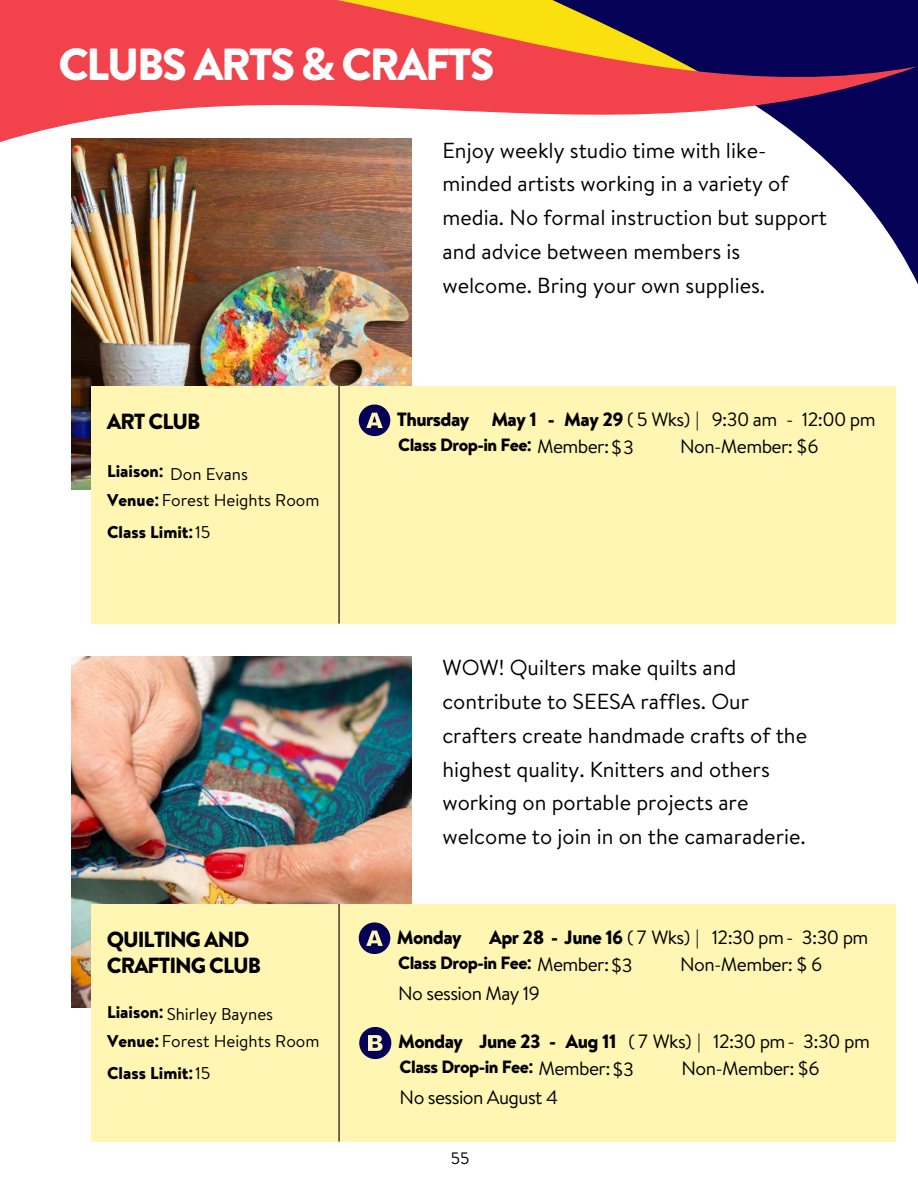
<style>
.page{position:relative;width:918px;height:1188px;background:#fff}
.page>*{position:absolute;margin:0;border:0;box-sizing:border-box;transform-origin:0 0}
.t1{font:900 45px "Hv D Trial Brandon Text";letter-spacing:-.05em;color:#fff}
.t2{font:700 25.35px/30.3px "Gordita";letter-spacing:-.05em;color:#000}
.t3{font:900 21.9px/25.8px "Hv D Trial Brandon Text";letter-spacing:-.05em;color:#000}
.t4{font:21.75px/33.8px "Brandon Text";color:#000}
.t5{font:19.8px "Brandon Text";color:#000}
.t6{font:19.2px "Brandon Text";letter-spacing:-.03em;color:#000}
.t7{font:900 19.2px "Hv D Trial Brandon Text";letter-spacing:-.03em;color:#000}
.t8{font:900 17.7px "Hv D Trial Brandon Text";letter-spacing:-.03em;color:#000}
.t9{font:17.1px "Brandon Text";color:#000}
.t10{font:900 17.1px "Hv D Trial Brandon Text";color:#000}
.t11{font:16.5px "Brandon Text";color:#000}
.s1{font-family:"Noto Sans";font-weight:700}
.s2{font-family:"Hv D Trial Brandon Text";font-weight:900}
.s3{font-family:"Brandon Text";font-weight:400;font-size:19.2px}
.s4{font-family:"Brandon Text";font-weight:400}
</style>
<div class="page">
<svg style="left:411px;top:0;width:507px;height:333px"></svg>
<svg style="left:0;top:0;width:917px;height:182px;fill:#f2424c"></svg>
<img style="left:72px;top:138px;width:339px;height:351px">
<div style="left:92px;top:386px;width:804px;height:238px;background:#fff6b4"></div>
<svg style="left:359px;top:405px;width:32px;height:32px"></svg>
<hr style="left:338px;top:386px;width:2px;height:238px;background:#000">
<img style="left:72px;top:656px;width:339px;height:351px">
<div style="left:92px;top:904px;width:804px;height:237px;background:#fff6b4"></div>
<svg style="left:359px;top:922px;width:32px;height:32px"></svg>
<hr style="left:338px;top:904px;width:2px;height:238px;background:#000">
<svg style="left:359px;top:1027px;width:33px;height:33px"></svg>
<h1 class="t1" style="left:58px;top:32px;width:438px">CLUBS ARTS <span class="s1">&amp;</span> CRAFTS</h1>
<p class="t4" style="left:442px;top:133px;width:386px">Enjoy weekly studio time with like&shy;minded artists working in a variety of media. No formal instruction but support and advice between members is welcome. Bring your own supplies.</p>
<p class="t3" style="left:107px;top:408px;width:95px">ART CLUB</p>
<p class="t6" style="left:548px;top:406px;width:330px"><span class="s2">- May 29</span> ( 5 Wks) | 9:30 am - 12:00 pm</p>
<p class="t10" style="left:107px;top:459px;width:58px">Liaison<span class="s1">:</span></p>
<p class="t9" style="left:107px;top:488px;width:214px"><span class="s2">Venue</span><span class="s1">:</span>Forest Heights Room</p>
<p class="t7" style="left:397px;top:406px;width:142px">Thursday May 1</p>
<p class="t8" style="left:398px;top:432px;width:237px">Class Drop-in Fee<span class="s1">:</span> <span class="s3">Member:$3</span></p>
<p class="t6" style="left:680px;top:432px;width:140px">Non-Member: $6</p>
<p class="t2" style="left:107px;top:418px;width:131px">ACRYLIC<br>PAINTING</p>
<p class="t5" style="left:107px;top:481px;width:252px">Instructor: Barbara Hull Chan</p>
<p class="t9" style="left:170px;top:462px;width:79px">Don Evans</p>
<p class="t10" style="left:107px;top:520px;width:105px">Class Limit<span class="s1">:</span><span class="s4">15</span></p>
<p class="t4" style="left:442px;top:651px;width:366px">WOW! Quilters make quilts and contribute to SEESA raffles. Our crafters create handmade crafts of the highest quality. Knitters and others working on portable projects are welcome to join in on the camaraderie.</p>
<p class="t7" style="left:397px;top:924px;width:66px">Monday</p>
<p class="t6" style="left:489px;top:924px;width:381px"><span class="s2">Apr 28 - June 16</span> ( 7 Wks) | 12:30 pm- 3:30 pm</p>
<p class="t8" style="left:398px;top:950px;width:213px">Class Drop-in Fee<span class="s1">:</span> <span class="s3">Member:</span></p>
<p class="t6" style="left:680px;top:950px;width:144px">Non-Member: $ 6</p>
<p class="t6" style="left:398px;top:979px;width:143px">No session May 19</p>
<p class="t3" style="left:107px;top:926px;width:156px">QUILTING AND<br>CRAFTING CLUB</p>
<p class="t10" style="left:107px;top:1000px;width:58px">Liaison<span class="s1">:</span></p>
<p class="t9" style="left:107px;top:1029px;width:214px"><span class="s2">Venue</span><span class="s1">:</span>Forest Heights Room</p>
<p class="t6" style="left:398px;top:1028px;width:473px"><span class="s2">Monday June 23 - Aug 11</span> ( 7 Wks) | 12:30 pm- 3:30 pm</p>
<p class="t8" style="left:400px;top:1054px;width:213px">Class Drop-in Fee<span class="s1">:</span> <span class="s3">Member:</span></p>
<p class="t6" style="left:682px;top:1054px;width:139px">Non-Member: $6</p>
<p class="t6" style="left:400px;top:1083px;width:160px">No session August 4</p>
<p class="t6" style="left:611px;top:952px;width:23px">$3</p>
<p class="t2" style="left:107px;top:959px;width:131px">ACRYLIC<br>PAINTING</p>
<p class="t5" style="left:107px;top:1022px;width:252px">Instructor: Barbara Hull Chan</p>
<p class="t9" style="left:167px;top:1002px;width:108px">Shirley Baynes</p>
<p class="t6" style="left:612px;top:1056px;width:23px">$3</p>
<p class="t10" style="left:107px;top:1060px;width:105px">Class Limit<span class="s1">:</span><span class="s4">15</span></p>
<p class="t11" style="left:451px;top:1147px;width:20px">55</p>
</div>
